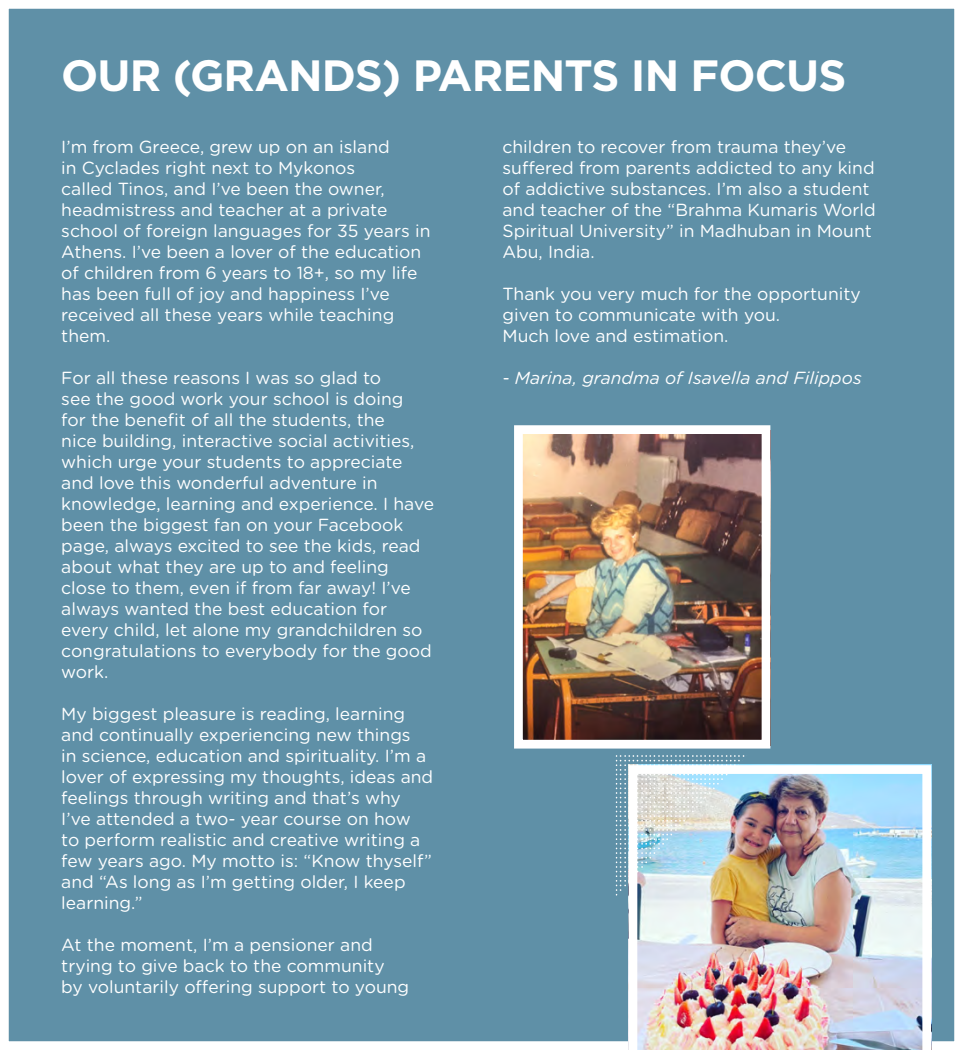
<style>
.page{position:relative;width:963px;height:1050px;background:#fff}
.page>*{position:absolute;margin:0;border:0;box-sizing:border-box;transform-origin:0 0}
.t1{font:700 43.75px "Gotham";letter-spacing:-.02em;color:#fff}
.t2{font:17.5px/21px "Gotham Rounded";color:#fff}
.t3{font:italic 17.5px "Gotham Rounded";color:#fff}
</style>
<div class="page">
<div style="left:4px;top:4px;width:954px;height:1042px;background:#5f90a7"></div>
<div style="left:0;top:0;width:962px;height:1050px;border:9px solid #fff"></div>
<img style="left:628px;top:765px;width:303px;height:285px">
<img style="left:524px;top:435px;width:236px;height:304px">
<div style="left:514px;top:425px;width:256px;height:324px;border:9px solid #fff"></div>
<img style="left:615px;top:755px;width:137px;height:141px">
<h1 class="t1" style="left:61px;top:47px;width:786px">OUR (GRANDS) PARENTS IN FOCUS</h1>
<p class="t2" style="left:61px;top:136px;width:371px">I’m from Greece, grew up on an island<br>in Cyclades right next to Mykonos<br>called Tinos, and I’ve been the owner, headmistress and teacher at a private school of foreign languages for 35 years in Athens. I’ve been a lover of the education of children from 6 years to 18+, so my life has been full of joy and happiness I’ve received all these years while teaching them.</p>
<p class="t2" style="left:61px;top:367px;width:374px">For all these reasons I was so glad to<br>see the good work your school is doing<br>for the benefit of all the students, the<br>nice building, interactive social activities, which urge your students to appreciate and love this wonderful adventure in knowledge, learning and experience. I have been the biggest fan on your Facebook page, always excited to see the kids, read about what they are up to and feeling close to them, even if from far away! I’ve always wanted the best education for every child, let alone my grandchildren so congratulations to everybody for the good work.</p>
<p class="t2" style="left:61px;top:703px;width:373px">My biggest pleasure is reading, learning and continually experiencing new things<br>in science, education and spirituality. I’m a lover of expressing my thoughts, ideas and feelings through writing and that’s why I’ve attended a two- year course on how to perform realistic and creative writing a few years ago. My motto is: “Know thyself” and “As long as I’m getting older, I keep learning.”</p>
<p class="t2" style="left:61px;top:934px;width:349px">At the moment, I’m a pensioner and trying to give back to the community by voluntarily offering support to young</p>
<p class="t2" style="left:502px;top:136px;width:375px">children to recover from trauma they’ve suffered from parents addicted to any kind of addictive substances. I’m also a student and teacher of the “Brahma Kumaris World Spiritual University” in Madhuban in Mount Abu, India.</p>
<p class="t2" style="left:502px;top:283px;width:360px">Thank you very much for the opportunity given to communicate with you.<br>Much love and estimation.</p>
<p class="t3" style="left:502px;top:366px;width:361px">- Marina, grandma of Isavella and Filippos</p>
</div>
